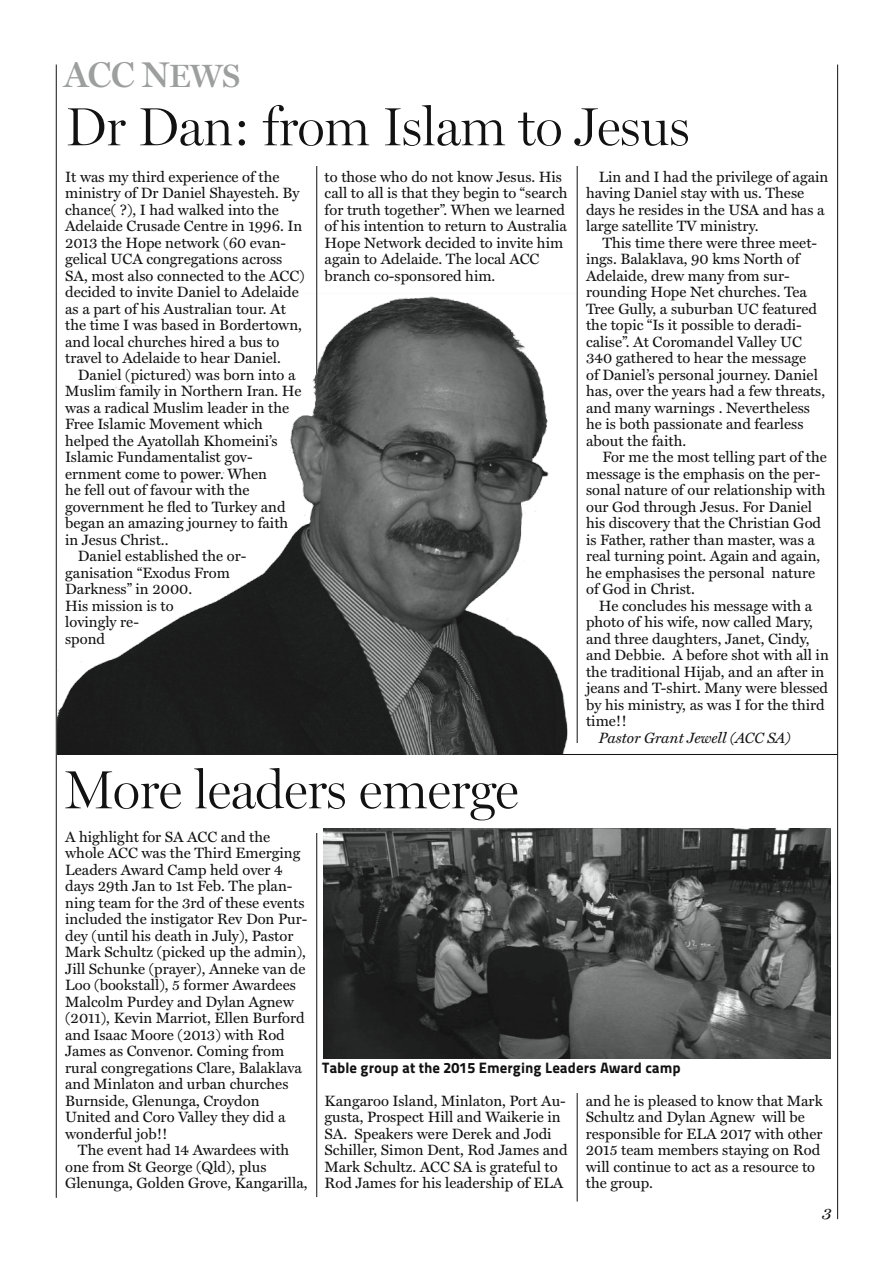
<style>
.page{position:relative;width:893px;height:1263px;background:#fff}
.page>*{position:absolute;margin:0;border:0;box-sizing:border-box;transform-origin:0 0}
.t1{font:300 54px "Miller Display";letter-spacing:-.01em;color:#121212}
.t2{font:36px "Miller Display Semibold SC900";color:#9d9f9e}
.t3{font:italic 16.5px "Miller Text";color:#121212}
.t4{font:15px/16.5px "Miller Text";color:#121212}
.t5{font:15px "Titillium Maps 26 L 999 wt";color:#121212}
.t6{font:italic 15px "Miller Text";color:#121212}
.s1{font-size:32.4px}
</style>
<div class="page">
<hr style="left:56px;top:65px;width:1px;height:1133px;background:#121212">
<hr style="left:316px;top:64px;width:1px;height:1133px;background:#121212">
<hr style="left:837px;top:65px;width:1px;height:1154px;background:#121212">
<hr style="left:577px;top:68px;width:1px;height:1133px;background:#121212">
<div style="left:64px;top:743px;width:767px;height:89px;background:#fff"></div>
<img style="left:57px;top:293px;width:521px;height:462px">
<div style="left:65px;top:57px;width:764px;height:109px;background:#fff"></div>
<hr style="left:544px;top:754px;width:294px;height:1px;background:#121212">
<div style="left:324px;top:832px;width:507px;height:261px;background:#fff"></div>
<img style="left:324px;top:829px;width:507px;height:230px">
<h2 class="t2" style="left:64px;top:54px;width:178px">ACC N<span class="s1">EWS</span></h2>
<h1 class="t1" style="left:65px;top:96px;width:626px">Dr Dan: from Islam to Jesus</h1>
<p class="t4" style="left:65px;top:168px;width:241px">It was my third experience of the ministry of Dr Daniel Shayesteh. By chance( ?), I had walked into the Adelaide Crusade Centre in 1996. In 2013 the Hope network (60 evan&shy;gelical UCA congregations across SA, most also connected to the ACC) decided to invite Daniel to Adelaide as a part of his Australian tour. At the time I was based in Bordertown, and local churches hired a bus to travel to Adelaide to hear Daniel.</p>
<p class="t4" style="left:78px;top:366px;width:219px">Daniel (pictured) was born into a</p>
<p class="t4" style="left:65px;top:383px;width:238px">Muslim family in Northern Iran. He</p>
<p class="t4" style="left:65px;top:399px;width:226px">was a radical Muslim leader in the</p>
<p class="t4" style="left:65px;top:416px;width:199px">Free Islamic Movement which</p>
<p class="t4" style="left:65px;top:432px;width:214px">helped the Ayatollah Khomeini’s</p>
<p class="t4" style="left:65px;top:449px;width:189px">Islamic Fundamentalist gov-</p>
<p class="t4" style="left:65px;top:465px;width:203px">ernment come to power. When</p>
<p class="t4" style="left:65px;top:482px;width:186px">he fell out of favour with the</p>
<p class="t4" style="left:65px;top:498px;width:222px">government he fled to Turkey and</p>
<p class="t4" style="left:65px;top:515px;width:225px">began an amazing journey to faith</p>
<p class="t4" style="left:65px;top:531px;width:105px">in Jesus Christ..</p>
<p class="t4" style="left:78px;top:548px;width:170px">Daniel established the or-</p>
<p class="t4" style="left:65px;top:564px;width:166px">ganisation “Exodus From</p>
<p class="t4" style="left:65px;top:581px;width:129px">Darkness” in 2000.</p>
<p class="t4" style="left:65px;top:597px;width:110px">His mission is to</p>
<p class="t4" style="left:65px;top:614px;width:75px">lovingly re-</p>
<p class="t4" style="left:65px;top:630px;width:41px">spond</p>
<p class="t4" style="left:586px;top:168px;width:244px;text-indent:13px">Lin and I had the privilege of again having Daniel stay with us. These days he resides in the USA and has a large satellite TV ministry.</p>
<p class="t4" style="left:586px;top:234px;width:241px;text-indent:16px">This time there were three meet&shy;ings. Balaklava, 90 kms North of<br>Adelaide, drew many from sur&shy;rounding Hope Net churches. Tea<br>Tree Gully, a suburban UC featured the topic “Is it possible to deradi&shy;calise”. At Coromandel Valley UC<br>340 gathered to hear the message<br>of Daniel’s personal journey. Daniel has, over the years had a few threats, and many warnings . Nevertheless he is both passionate and fearless about the faith.</p>
<p class="t4" style="left:586px;top:449px;width:242px;text-indent:16px">For me the most telling part of the message is the emphasis on the per&shy;sonal nature of our relationship with our God through Jesus. For Daniel his discovery that the Christian God is Father, rather than master, was a real turning point. Again and again, he emphasises the personal nature of God in Christ.</p>
<p class="t4" style="left:586px;top:597px;width:244px;text-indent:13px">He concludes his message with a photo of his wife, now called Mary, and three daughters, Janet, Cindy, and Debbie. A before shot with all in the traditional Hijab, and an after in jeans and T-shirt. Many were blessed by his ministry, as was I for the third time!!</p>
<p class="t6" style="left:599px;top:729px;width:193px">Pastor Grant Jewell (ACC SA)</p>
<p class="t4" style="left:325px;top:168px;width:244px">to those who do not know Jesus. His call to all is that they begin to “search for truth together”. When we learned of his intention to return to Australia Hope Network decided to invite him again to Adelaide. The local ACC branch co-sponsored him.</p>
<h1 class="t1" style="left:64px;top:759px;width:456px">More leaders emerge</h1>
<p class="t4" style="left:65px;top:828px;width:244px">A highlight for SA ACC and the whole ACC was the Third Emerging<br>Leaders Award Camp held over 4 days 29th Jan to 1st Feb. The plan&shy;ning team for the 3rd of these events included the instigator Rev Don Pur&shy;dey (until his death in July), Pastor<br>Mark Schultz (picked up the admin),<br>Jill Schunke (prayer), Anneke van de<br>Loo (bookstall), 5 former Awardees<br>Malcolm Purdey and Dylan Agnew (2011), Kevin Marriot, Ellen Burford and Isaac Moore (2013) with Rod<br>James as Convenor. Coming from rural congregations Clare, Balaklava and Minlaton and urban churches<br>Burnside, Glenunga, Croydon<br>United and Coro Valley they did a wonderful job!!</p>
<p class="t4" style="left:65px;top:1142px;width:244px;text-indent:13px">The event had 14 Awardees with one from St George (Qld), plus<br>Glenunga, Golden Grove, Kangarilla,</p>
<p class="t5" style="left:322px;top:1055px;width:360px">Table group at the 2015 Emerging Leaders Award camp</p>
<p class="t4" style="left:325px;top:1092px;width:245px">Kangaroo Island, Minlaton, Port Au&shy;gusta, Prospect Hill and Waikerie in SA. Speakers were Derek and Jodi Schiller, Simon Dent, Rod James and Mark Schultz. ACC SA is grateful to Rod James for his leadership of ELA</p>
<p class="t4" style="left:586px;top:1092px;width:238px">and he is pleased to know that Mark<br>Schultz and Dylan Agnew will be responsible for ELA 2017 with other<br>2015 team members staying on Rod will continue to act as a resource to the group.</p>
<p class="t3" style="left:822px;top:1204px;width:11px">3</p>
</div>
